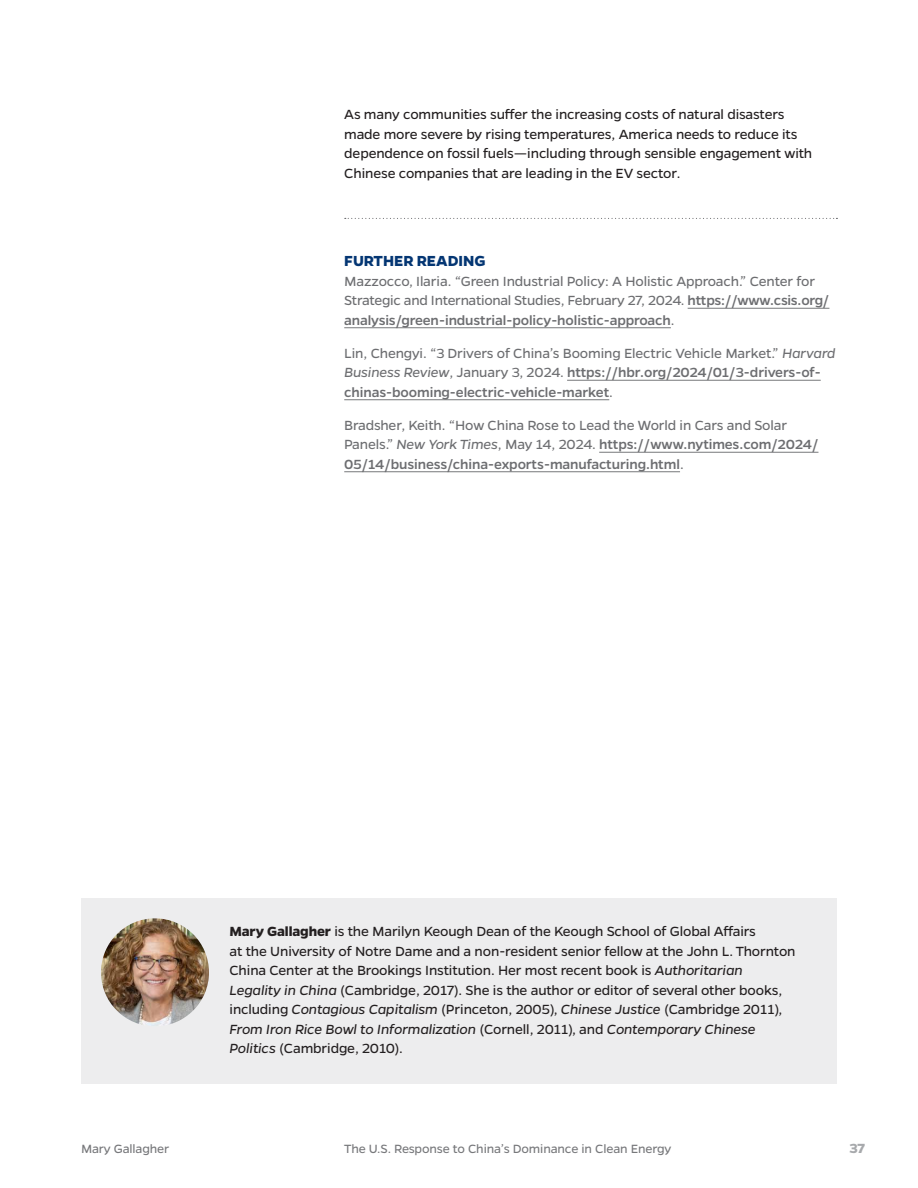
<style>
.page{position:relative;width:918px;height:1188px;background:#fff}
.page>*{position:absolute;margin:0;border:0;box-sizing:border-box;transform-origin:0 0}
.t1{font:700 16.5px "Gentona";letter-spacing:-.005em;color:#043673}
.t2{font:15px/19.5px "Gentona";letter-spacing:-.01em;color:#231f20}
.t3{font:15px/19.5px "Gentona";letter-spacing:-.01em;color:#6d6e71}
.t4{font:700 15px "Gentona";color:#a7a9ac}
.t5{font:13.5px "Gentona";letter-spacing:-.01em;color:#77787b}
.s1{font-weight:500}
.s2{font-style:italic}
.s3{font-weight:700}
</style>
<div class="page">
<svg style="left:345px;top:218px;width:492px;height:1px"></svg>
<hr style="left:688px;top:308px;width:141px;height:1px;background:#77787b">
<hr style="left:344px;top:327px;width:327px;height:1px;background:#77787b">
<hr style="left:567px;top:380px;width:254px;height:1px;background:#77787b">
<hr style="left:344px;top:399px;width:265px;height:1px;background:#77787b">
<hr style="left:599px;top:452px;width:219px;height:1px;background:#77787b">
<hr style="left:344px;top:471px;width:336px;height:1px;background:#77787b">
<div style="left:81px;top:898px;width:756px;height:185px;background:#ededee"></div>
<img style="left:101px;top:918px;width:108px;height:108px;border-radius:54px">
<p class="t2" style="left:344px;top:105px;width:469px">As many communities suffer the increasing costs of natural disasters made more severe by rising temperatures, America needs to reduce its dependence on fossil fuels—including through sensible engagement with Chinese companies that are leading in the EV sector.</p>
<p class="t1" style="left:344px;top:252px;width:143px">FURTHER READING</p>
<p class="t3" style="left:344px;top:271px;width:487px">Mazzocco, Ilaria. “Green Industrial Policy: A Holistic Approach.” Center for<br>Strategic and International Studies, February 27, 2024. <span class="s1">https://www.csis.org/ analysis/green-industrial-policy-holistic-approach</span>.</p>
<p class="t3" style="left:344px;top:343px;width:493px">Lin, Chengyi. “3 Drivers of China’s Booming Electric Vehicle Market.” <span class="s2">Harvard<br>Business Review</span>, January 3, 2024. <span class="s1">https://hbr.org/2024/01/3-drivers-of&shy;chinas-booming-electric-vehicle-market</span>.</p>
<p class="t3" style="left:344px;top:415px;width:476px">Bradsher, Keith. “How China Rose to Lead the World in Cars and Solar<br>Panels.” <span class="s2">New York Times</span>, May 14, 2024. <span class="s1">https://www.nytimes.com/2024/<br>05/14/business/china-exports-manufacturing.html</span>.</p>
<p class="t2" style="left:230px;top:921px;width:568px"><span class="s3">Mary Gallagher</span> is the Marilyn Keough Dean of the Keough School of Global Affairs<br>at the University of Notre Dame and a non-resident senior fellow at the John L. Thornton China Center at the Brookings Institution. Her most recent book is <span class="s2">Authoritarian Legality in China</span> (Cambridge, 2017). She is the author or editor of several other books, including <span class="s2">Contagious Capitalism</span> (Princeton, 2005), <span class="s2">Chinese Justice</span> (Cambridge 2011), <span class="s2">From Iron Rice Bowl to Informalization</span> (Cornell, 2011), and <span class="s2">Contemporary Chinese Politics</span> (Cambridge, 2010).</p>
<p class="t5" style="left:81px;top:1141px;width:90px">Mary Gallagher</p>
<p class="t5" style="left:344px;top:1141px;width:329px">The U.S. Response to China’s Dominance in Clean Energy</p>
<p class="t4" style="left:849px;top:1140px;width:17px">37</p>
</div>
